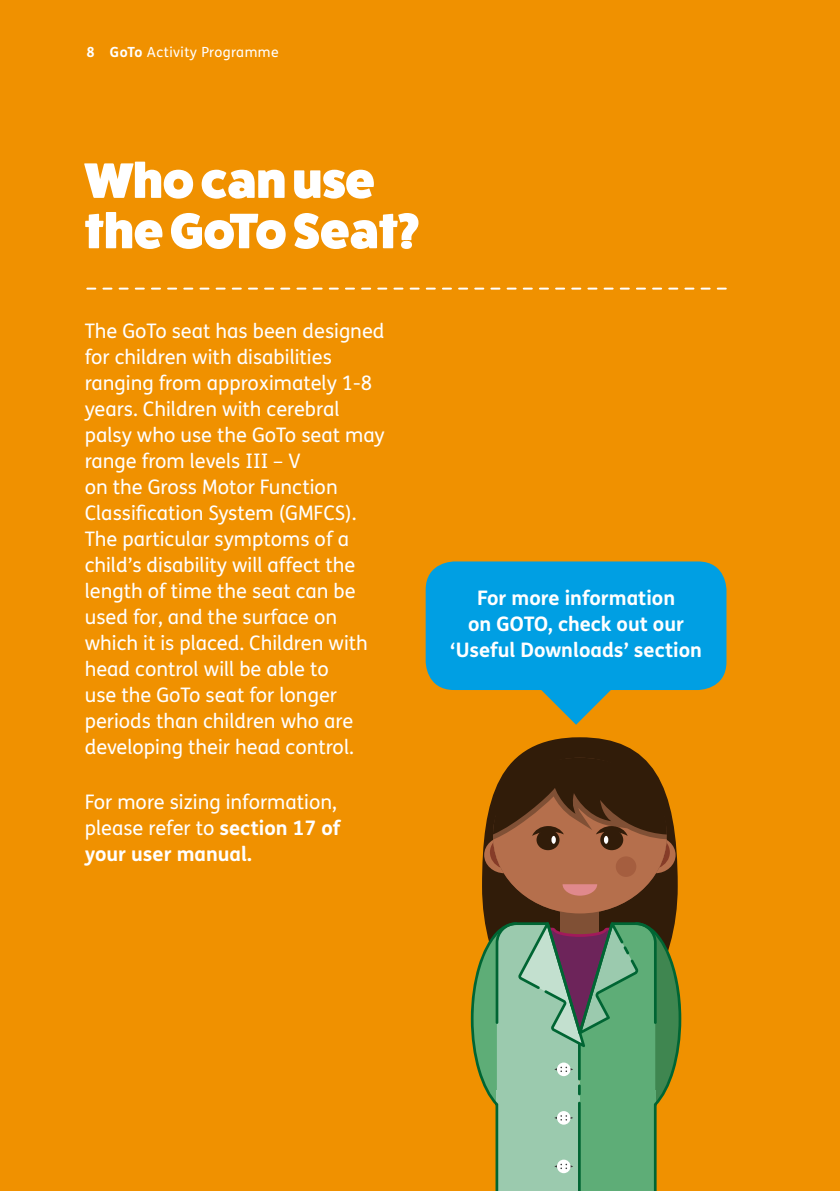
<style>
.page{position:relative;width:840px;height:1191px;background:#fff}
.page>*{position:absolute;margin:0;border:0;box-sizing:border-box;transform-origin:0 0}
.t1{font:800 50px/50.4px "Fat Frank";color:#fff}
.t2{font:20px/26px "FS Me";color:#fff}
.t3{font:700 20px/26px "FS Me";color:#fff;text-align:center}
.t4{font:14px "FS Me";letter-spacing:.03em;color:#fff}
.s1{font-weight:700}
</style>
<div class="page">
<div style="left:0;top:0;width:839px;height:1191px;background:#f09100"></div>
<svg style="left:541px;top:690px;width:69px;height:35px"></svg>
<svg style="left:87px;top:288px;width:638px;height:2px"></svg>
<div style="left:482px;top:737px;width:195px;height:298px;background:#311c09;border-radius:50%"></div>
<div style="left:560px;top:907px;width:38px;height:60px;background:#805035"></div>
<div style="left:484px;top:836px;width:40px;height:37px;background:#b56f4c;border-radius:50%"></div>
<div style="left:634px;top:836px;width:41px;height:37px;background:#b56f4c;border-radius:50%"></div>
<svg style="left:470px;top:922px;width:211px;height:269px"></svg>
<svg style="left:495px;top:922px;width:161px;height:269px;background:#78ac8b"></svg>
<svg style="left:489px;top:757px;width:180px;height:156px"></svg>
<div style="left:425px;top:561px;width:301px;height:129px;background:#009fe3;border-radius:28px"></div>
<p class="t4" style="left:86px;top:43px;width:194px"><span class="s1">8 GoTo</span> Activity Programme</p>
<h1 class="t1" style="left:85px;top:156px;width:336px">Who can use the GoTo Seat?</h1>
<p class="t2" style="left:85px;top:318px;width:301px">The GoTo seat has been designed for children with disabilities ranging from approximately 1-8 years. Children with cerebral palsy who use the GoTo seat may range from levels III – V<br>on the Gross Motor Function<br>Classification System (GMFCS).<br>The particular symptoms of a child’s disability will affect the length of time the seat can be used for, and the surface on which it is placed. Children with head control will be able to<br>use the GoTo seat for longer periods than children who are developing their head control.</p>
<p class="t2" style="left:85px;top:788px;width:257px">For more sizing information, please refer to <span class="s1">section 17 of your user manual.</span></p>
<p class="t3" style="left:450px;top:584px;width:253px">For more information<br>on GOTO, check out our ‘Useful Downloads’ section</p>
</div>
